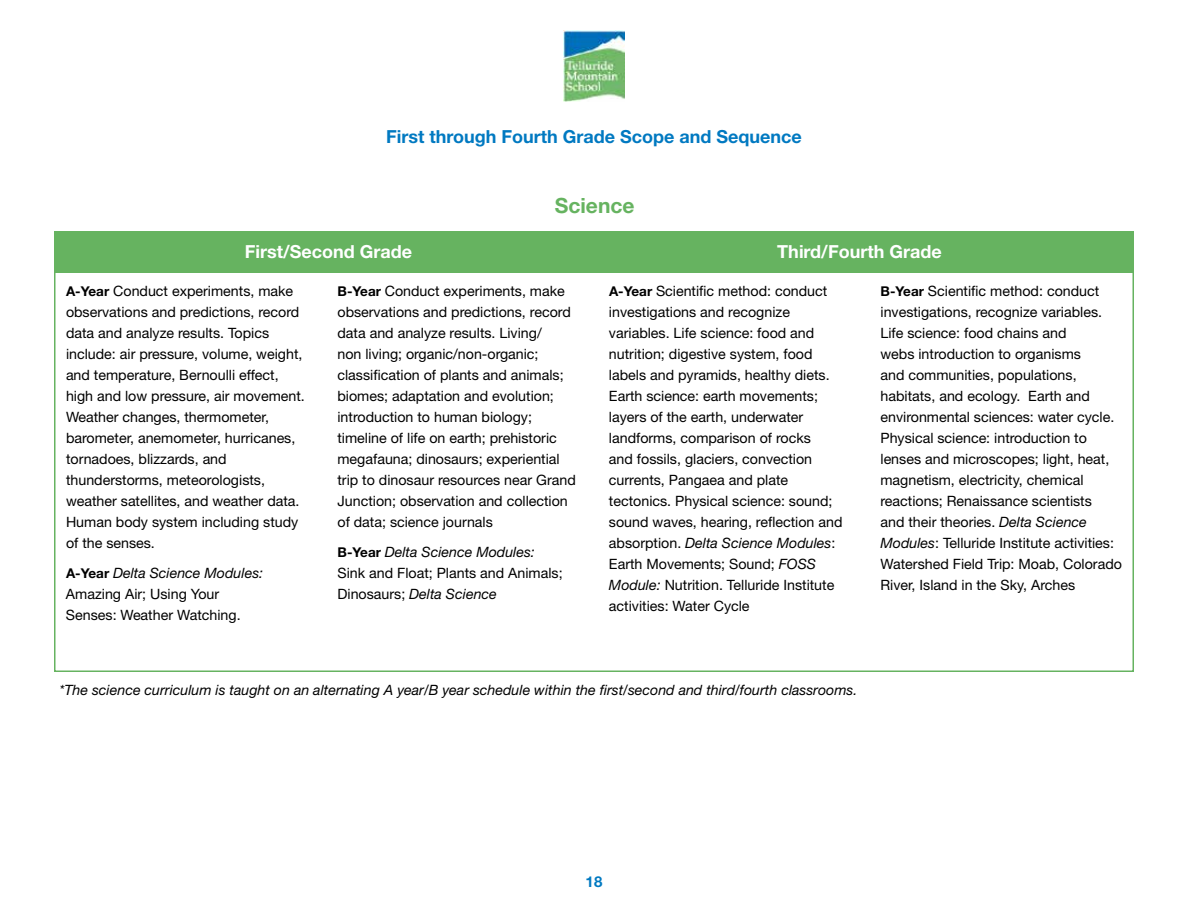
<style>
.page{position:relative;width:1188px;height:918px;background:#fff}
.page>*{position:absolute;margin:0;border:0;box-sizing:border-box;transform-origin:0 0}
.t1{font:700 21px "Helvetica Neue LT Std";color:#66b360}
.t2{font:700 18px "Helvetica Neue LT Std";color:#0079c1}
.t3{font:700 18px "Helvetica Neue LT Std";color:#fff}
.t4{font:700 15px "Helvetica Neue LT Std";color:#0079c1}
.t5{font:14.25px/21px "Helvetica Neue LT Std";color:#000}
.t6{font:italic 14.25px "Helvetica Neue LT Std";color:#000}
.s1{font-weight:700;font-size:13.5px}
.s2{font-style:italic}
</style>
<div class="page">
<img style="left:563px;top:30px;width:62px;height:72px">
<div style="left:54px;top:231px;width:1080px;height:42px;background:#66b360"></div>
<p class="t2" style="left:386px;top:125px;width:417px">First through Fourth Grade Scope and Sequence</p>
<h1 class="t1" style="left:555px;top:193px;width:81px">Science</h1>
<p class="t3" style="left:245px;top:241px;width:169px">First/Second Grade</p>
<p class="t3" style="left:777px;top:241px;width:166px">Third/Fourth Grade</p>
<p class="t5" style="left:66px;top:280px;width:240px"><span class="s1">A-Year</span> Conduct experiments, make observations and predictions, record data and analyze results. Topics include: air pressure, volume, weight, and temperature, Bernoulli effect, high and low pressure, air movement.<br>Weather changes, thermometer, barometer, anemometer, hurricanes, tornadoes, blizzards, and thunderstorms, meteorologists, weather satellites, and weather data.<br>Human body system including study of the senses.</p>
<p class="t5" style="left:66px;top:562px;width:199px"><span class="s1">A-Year</span> <span class="s2">Delta Science Modules:<br></span>Amazing Air; Using Your<br>Senses: Weather Watching.</p>
<p class="t5" style="left:337px;top:280px;width:240px"><span class="s1">B-Year</span> Conduct experiments, make observations and predictions, record data and analyze results. Living/<br>non living; organic/non-organic; classification of plants and animals; biomes; adaptation and evolution; introduction to human biology; timeline of life on earth; prehistoric megafauna; dinosaurs; experiential trip to dinosaur resources near Grand Junction; observation and collection of data; science journals</p>
<p class="t5" style="left:337px;top:541px;width:227px"><span class="s1">B-Year</span> <span class="s2">Delta Science Modules:<br></span>Sink and Float; Plants and Animals;<br>Dinosaurs; <span class="s2">Delta Science</span></p>
<p class="t5" style="left:609px;top:280px;width:235px"><span class="s1">A-Year</span> Scientific method: conduct investigations and recognize variables. Life science: food and nutrition; digestive system, food labels and pyramids, healthy diets.<br>Earth science: earth movements; layers of the earth, underwater landforms, comparison of rocks<br>and fossils, glaciers, convection currents, Pangaea and plate tectonics. Physical science: sound; sound waves, hearing, reflection and absorption. <span class="s2">Delta Science Modules</span>:<br>Earth Movements; Sound; <span class="s2">FOSS Module:</span> Nutrition. Telluride Institute activities: Water Cycle</p>
<p class="t5" style="left:880px;top:280px;width:243px"><span class="s1">B-Year</span> Scientific method: conduct investigations, recognize variables.<br>Life science: food chains and<br>webs introduction to organisms<br>and communities, populations, habitats, and ecology. Earth and environmental sciences: water cycle.<br>Physical science: introduction to lenses and microscopes; light, heat, magnetism, electricity, chemical reactions; Renaissance scientists<br>and their theories. <span class="s2">Delta Science Modules</span>: Telluride Institute activities:<br>Watershed Field Trip: Moab, Colorado River, Island in the Sky, Arches</p>
<p class="t6" style="left:59px;top:681px;width:799px">*The science curriculum is taught on an alternating A year/B year schedule within the first/second and third/fourth classrooms.</p>
<p class="t4" style="left:586px;top:873px;width:18px">18</p>
</div>
